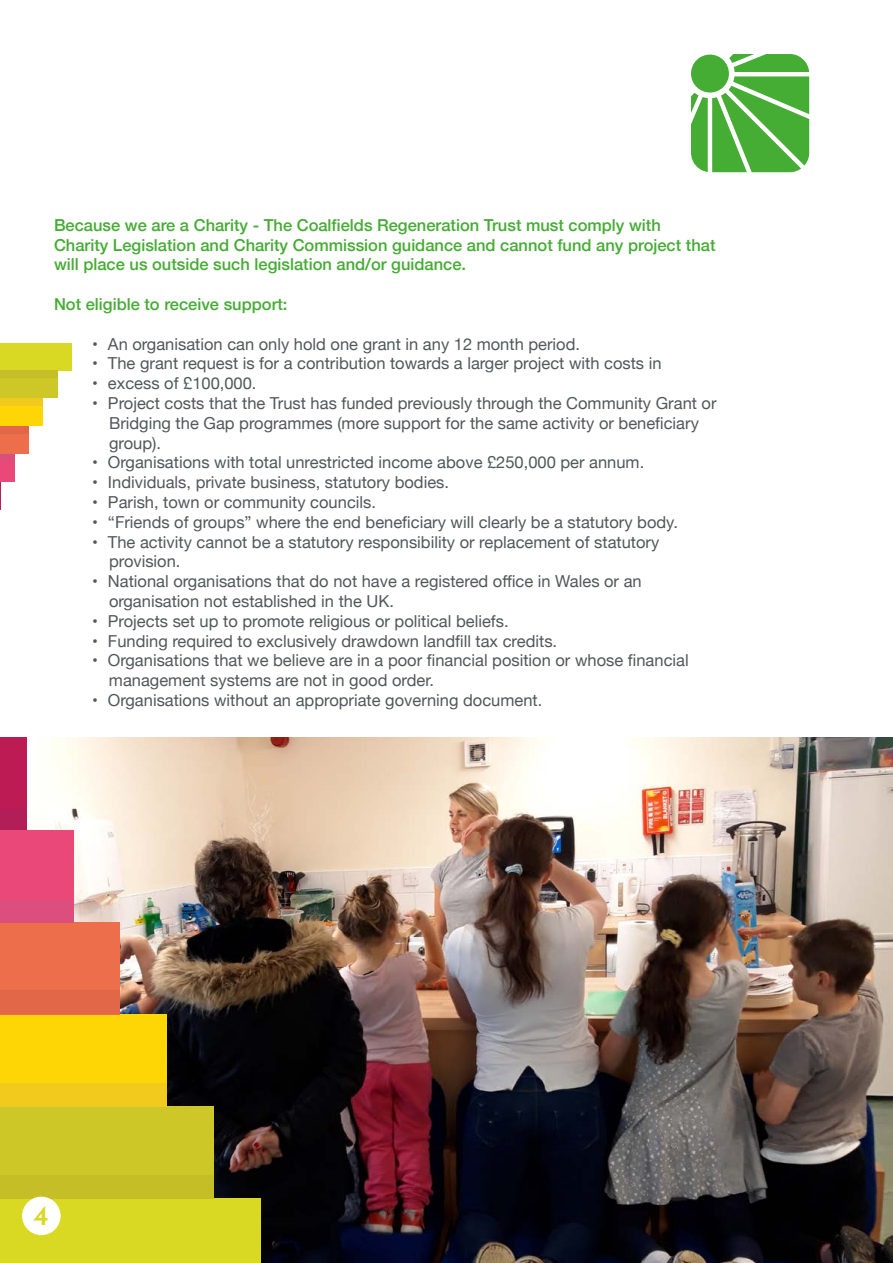
<style>
.page{position:relative;width:893px;height:1263px;background:#fff}
.page>*{position:absolute;margin:0;border:0;box-sizing:border-box;transform-origin:0 0}
.t1{font:600 28.5px "Josefin Sans";color:#d9d924}
.t2{font:16.5px/19.8px "Helvetica Neue";color:#53565a}
.t3{font:500 16.5px/19.8px "Helvetica Neue";color:#45ac34}
</style>
<div class="page">
<img style="left:26px;top:738px;width:867px;height:525px">
<div style="left:0;top:1198px;width:260px;height:65px;background:#d9d924"></div>
<div style="left:0;top:1106px;width:213px;height:92px;background:#cdc828"></div>
<div style="left:0;top:1175px;width:213px;height:23px;background:#c6be27"></div>
<div style="left:0;top:1014px;width:167px;height:92px;background:#ffd605"></div>
<div style="left:0;top:1083px;width:167px;height:23px;background:#f2ca1d"></div>
<div style="left:0;top:922px;width:120px;height:92px;background:#ed6e4a"></div>
<div style="left:0;top:990px;width:120px;height:24px;background:#e26749"></div>
<div style="left:0;top:830px;width:73px;height:92px;background:#e94878"></div>
<div style="left:0;top:900px;width:73px;height:22px;background:#dc4e7d"></div>
<div style="left:0;top:738px;width:26px;height:92px;background:#bc1c53"></div>
<div style="left:0;top:810px;width:26px;height:20px;background:#b21f58"></div>
<div style="left:0;top:342px;width:71px;height:28px;background:#d9d924"></div>
<div style="left:0;top:370px;width:57px;height:28px;background:#cdc828"></div>
<div style="left:0;top:370px;width:57px;height:7px;background:#c6be27"></div>
<div style="left:0;top:398px;width:43px;height:28px;background:#ffd605"></div>
<div style="left:0;top:398px;width:43px;height:8px;background:#f2ca1d"></div>
<div style="left:0;top:426px;width:29px;height:28px;background:#ed6e4a"></div>
<div style="left:0;top:426px;width:29px;height:8px;background:#e26749"></div>
<div style="left:0;top:454px;width:15px;height:28px;background:#e94878"></div>
<div style="left:0;top:454px;width:15px;height:7px;background:#dc4e7d"></div>
<svg style="left:0;top:482px;width:1px;height:28px"></svg>
<svg style="left:691px;top:54px;width:118px;height:118px"></svg>
<div style="left:22px;top:1197px;width:39px;height:38px;background:#fff;border-radius:50%"></div>
<p class="t3" style="left:54px;top:214px;width:663px">Because we are a Charity - The Coalfields Regeneration Trust must comply with<br>Charity Legislation and Charity Commission guidance and cannot fund any project that will place us outside such legislation and/or guidance.</p>
<p class="t3" style="left:54px;top:293px;width:235px">Not eligible to receive support:</p>
<p class="t2" style="left:92px;top:335px;width:489px">• An organisation can only hold one grant in any 12 month period.</p>
<p class="t2" style="left:92px;top:355px;width:571px">• The grant request is for a contribution towards a larger project with costs in</p>
<p class="t2" style="left:92px;top:374px;width:166px">• excess of £100,000.</p>
<p class="t2" style="left:109px;top:394px;width:609px;text-indent:-17px">• Project costs that the Trust has funded previously through the Community Grant or<br>Bridging the Gap programmes (more support for the same activity or beneficiary group).</p>
<p class="t2" style="left:92px;top:454px;width:553px">• Organisations with total unrestricted income above £250,000 per annum.</p>
<p class="t2" style="left:92px;top:473px;width:358px">• Individuals, private business, statutory bodies.</p>
<p class="t2" style="left:92px;top:493px;width:285px">• Parish, town or community councils.</p>
<p class="t2" style="left:92px;top:513px;width:587px">• “Friends of groups” where the end beneficiary will clearly be a statutory body.</p>
<p class="t2" style="left:109px;top:533px;width:552px;text-indent:-17px">• The activity cannot be a statutory responsibility or replacement of statutory provision.</p>
<p class="t2" style="left:109px;top:572px;width:534px;text-indent:-17px">• National organisations that do not have a registered office in Wales or an organisation not established in the UK.</p>
<p class="t2" style="left:92px;top:612px;width:418px">• Projects set up to promote religious or political beliefs.</p>
<p class="t2" style="left:92px;top:632px;width:466px">• Funding required to exclusively drawdown landfill tax credits.</p>
<p class="t2" style="left:109px;top:652px;width:581px;text-indent:-17px">• Organisations that we believe are in a poor financial position or whose financial management systems are not in good order.</p>
<p class="t2" style="left:92px;top:691px;width:452px">• Organisations without an appropriate governing document.</p>
<h1 class="t1" style="left:33px;top:1191px;width:17px">4</h1>
</div>
